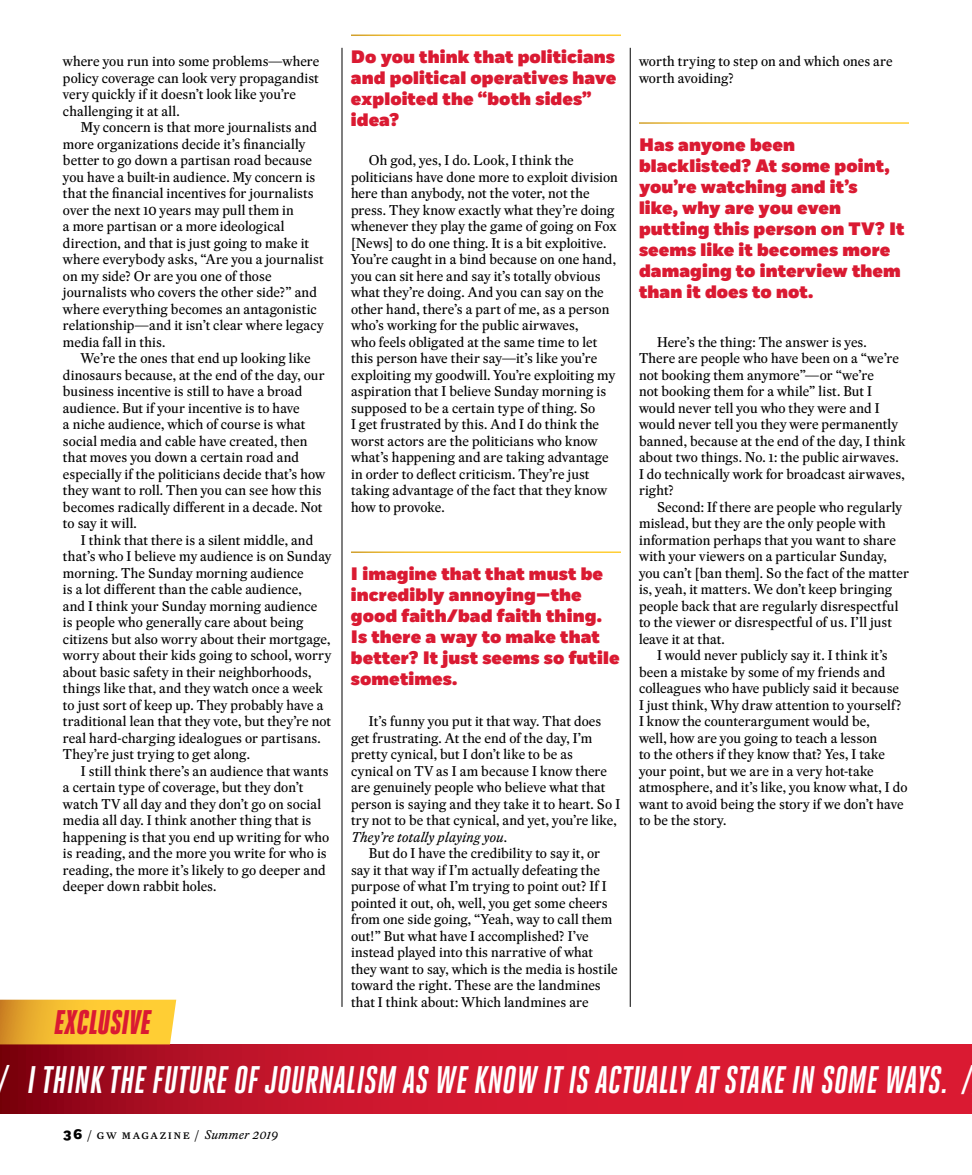
<style>
.page{position:relative;width:972px;height:1175px;background:#fff}
.page>*{position:absolute;margin:0;border:0;box-sizing:border-box;transform-origin:0 0}
.t1{font:italic 700 38.4px "Heroic Condensed";color:#fff}
.t2{font:italic 900 34.05px "Heroic Condensed";color:#da1a32}
.t3{font:900 18px/21px "Fort";letter-spacing:.005em;color:#da1a32}
.t4{font:13.8px/16.5px "Eudald News";letter-spacing:.005em;color:#000}
.t5{font:12.3px "Eudald News";letter-spacing:.115em;color:#000}
.s1{font-style:italic}
.s2{font-family:"Fort";font-weight:800;font-size:13.8px}
</style>
<div class="page">
<svg style="left:0;top:1044px;width:972px;height:69px;background:#c6152b"></svg>
<svg style="left:0;top:999px;width:176px;height:45px;background:#f5c037"></svg>
<hr style="left:342px;top:48px;width:1px;height:958px;background:#000">
<hr style="left:630px;top:48px;width:1px;height:958px;background:#000">
<p class="t4" style="left:63px;top:53px;width:258px">where you run into some problems—where policy coverage can look very propagandist very quickly if it doesn’t look like you’re challenging it at all.</p>
<p class="t4" style="left:63px;top:119px;width:262px;text-indent:18px">My concern is that more journalists and more organizations decide it’s financially better to go down a partisan road because you have a built-in audience. My concern is that the financial incentives for journalists over the next 10 years may pull them in<br>a more partisan or a more ideological direction, and that is just going to make it where everybody asks, “Are you a journalist on my side? Or are you one of those journalists who covers the other side?” and where everything becomes an antagonistic relationship—and it isn’t clear where legacy media fall in this.</p>
<p class="t4" style="left:63px;top:350px;width:264px;text-indent:18px">We’re the ones that end up looking like dinosaurs because, at the end of the day, our business incentive is still to have a broad audience. But if your incentive is to have<br>a niche audience, which of course is what social media and cable have created, then that moves you down a certain road and especially if the politicians decide that’s how they want to roll. Then you can see how this becomes radically different in a decade. Not to say it will.</p>
<p class="t4" style="left:63px;top:531px;width:270px;text-indent:18px">I think that there is a silent middle, and that’s who I believe my audience is on Sunday morning. The Sunday morning audience<br>is a lot different than the cable audience,<br>and I think your Sunday morning audience<br>is people who generally care about being citizens but also worry about their mortgage, worry about their kids going to school, worry about basic safety in their neighborhoods, things like that, and they watch once a week to just sort of keep up. They probably have a traditional lean that they vote, but they’re not real hard-charging idealogues or partisans.<br>They’re just trying to get along.</p>
<p class="t4" style="left:63px;top:762px;width:268px;text-indent:18px">I still think there’s an audience that wants a certain type of coverage, but they don’t watch TV all day and they don’t go on social media all day. I think another thing that is happening is that you end up writing for who is reading, and the more you write for who is reading, the more it’s likely to go deeper and deeper down rabbit holes.</p>
<h2 class="t2" style="left:55px;top:1003px;width:98px">EXCLUSIVE</h2>
<h3 class="t3" style="left:351px;top:47px;width:267px">Do you think that politicians and political operatives have exploited the “both sides” idea?</h3>
<p class="t4" style="left:351px;top:152px;width:268px;text-indent:18px">Oh god, yes, I do. Look, I think the politicians have done more to exploit division here than anybody, not the voter, not the press. They know exactly what they’re doing whenever they play the game of going on Fox [News] to do one thing. It is a bit exploitive.<br>You’re caught in a bind because on one hand, you can sit here and say it’s totally obvious what they’re doing. And you can say on the other hand, there’s a part of me, as a person who’s working for the public airwaves,<br>who feels obligated at the same time to let this person have their say—it’s like you’re exploiting my goodwill. You’re exploiting my aspiration that I believe Sunday morning is supposed to be a certain type of thing. So<br>I get frustrated by this. And I do think the worst actors are the politicians who know what’s happening and are taking advantage in order to deflect criticism. They’re just taking advantage of the fact that they know how to provoke.</p>
<h3 class="t3" style="left:351px;top:564px;width:270px">I imagine that that must be incredibly annoying—the good faith/bad faith thing.<br>Is there a way to make that better? It just seems so futile sometimes.</h3>
<p class="t4" style="left:351px;top:713px;width:271px;text-indent:18px">It’s funny you put it that way. That does get frustrating. At the end of the day, I’m pretty cynical, but I don’t like to be as<br>cynical on TV as I am because I know there are genuinely people who believe what that person is saying and they take it to heart. So I try not to be that cynical, and yet, you’re like, <span class="s1">They’re totally playing you</span>.</p>
<p class="t4" style="left:351px;top:845px;width:268px;text-indent:18px">But do I have the credibility to say it, or say it that way if I’m actually defeating the purpose of what I’m trying to point out? If I pointed it out, oh, well, you get some cheers from one side going, “Yeah, way to call them out!” But what have I accomplished? I’ve instead played into this narrative of what they want to say, which is the media is hostile toward the right. These are the landmines that I think about: Which landmines are</p>
<p class="t4" style="left:639px;top:53px;width:255px">worth trying to step on and which ones are worth avoiding?</p>
<h3 class="t3" style="left:639px;top:135px;width:267px">Has anyone been blacklisted? At some point, you’re watching and it’s<br>like, why are you even putting this person on TV? It seems like it becomes more damaging to interview them than it does to not.</h3>
<p class="t4" style="left:639px;top:333px;width:268px;text-indent:18px">Here’s the thing: The answer is yes.<br>There are people who have been on a “we’re not booking them anymore”—or “we’re<br>not booking them for a while” list. But I would never tell you who they were and I would never tell you they were permanently banned, because at the end of the day, I think about two things. No. 1: the public airwaves.<br>I do technically work for broadcast airwaves, right?</p>
<p class="t4" style="left:657px;top:498px;width:247px">Second: If there are people who regularly</p>
<p class="t4" style="left:639px;top:515px;width:248px">mislead, but they are the only people with</p>
<p class="t4" style="left:639px;top:531px;width:259px">information perhaps that you want to share</p>
<p class="t4" style="left:639px;top:548px;width:249px">with your viewers on a particular Sunday,</p>
<p class="t4" style="left:639px;top:564px;width:272px">you can’t [ban them]. So the fact of the matter</p>
<p class="t4" style="left:639px;top:581px;width:255px">is, yeah, it matters. We don’t keep bringing</p>
<p class="t4" style="left:639px;top:597px;width:261px">people back that are regularly disrespectful</p>
<p class="t4" style="left:639px;top:614px;width:255px">to the viewer or disrespectful of us. I’ll just</p>
<p class="t4" style="left:639px;top:630px;width:87px">leave it at that.</p>
<p class="t4" style="left:657px;top:647px;width:232px">I would never publicly say it. I think it’s</p>
<p class="t4" style="left:639px;top:663px;width:248px">been a mistake by some of my friends and</p>
<p class="t4" style="left:639px;top:680px;width:262px">colleagues who have publicly said it because</p>
<p class="t4" style="left:639px;top:696px;width:264px">I just think, Why draw attention to yourself?</p>
<p class="t4" style="left:639px;top:713px;width:232px">I know the counterargument would be,</p>
<p class="t4" style="left:639px;top:729px;width:240px">well, how are you going to teach a lesson</p>
<p class="t4" style="left:639px;top:746px;width:248px">to the others if they know that? Yes, I take</p>
<p class="t4" style="left:639px;top:762px;width:236px">your point, but we are in a very hot-take</p>
<p class="t4" style="left:639px;top:779px;width:270px">atmosphere, and it’s like, you know what, I do</p>
<p class="t4" style="left:639px;top:795px;width:266px">want to avoid being the story if we don’t have</p>
<p class="t4" style="left:639px;top:812px;width:89px">to be the story.</p>
<h1 class="t1" style="left:-2px;top:1058px;width:977px">/ I THINK THE FUTURE OF JOURNALISM AS WE KNOW IT IS ACTUALLY AT STAKE IN SOME WAYS. /</h1>
<p class="t5" style="left:63px;top:1126px;width:216px"><span class="s2">36</span> / gw magazine / <span class="s1">Summer 2019</span></p>
</div>
